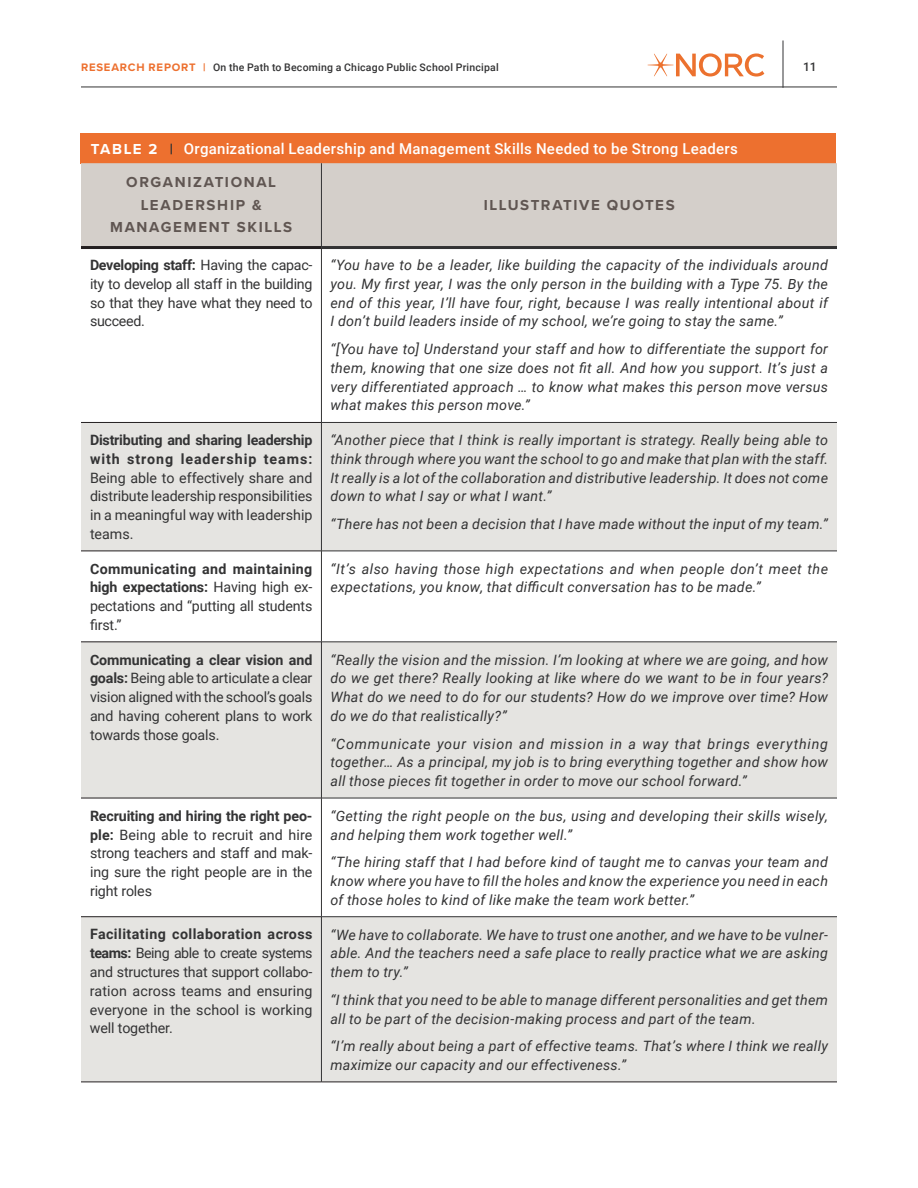
<style>
.page{position:relative;width:918px;height:1188px;background:#fff}
.page>*{position:absolute;margin:0;border:0;box-sizing:border-box;transform-origin:0 0}
.Table_Head-Roboto{font:500 15px "Roboto";letter-spacing:.02em;color:#fff}
.D_Head-Proxima{font:700 15px/22.5px "Proxima Nova";letter-spacing:.11em;color:#605652;text-align:center}
.NORC_Table_Text{font:italic 14.25px/18.8px "Roboto";letter-spacing:.02em;color:#333334;text-align:justify}
.NORC_Table_Text-2{font:14.25px/18.8px "Roboto";letter-spacing:-.01em;color:#333334;text-align:justify}
.t1{font:500 12px "Roboto";color:#333334}
.t2{font:500 10.5px "Roboto";letter-spacing:.02em;color:#333334}
.s1{font-family:"Proxima Nova";font-weight:700;font-size:11.25px;color:#ed702f}
.s2{font-family:"Proxima Nova";font-weight:700}
.s3{font-family:"Proxima Nova";font-weight:700;color:#333334}
.s4{font-weight:700}
</style>
<div class="page">
<svg style="left:648px;top:53px;width:116px;height:24px"></svg>
<hr style="left:81px;top:87px;width:756px;height:1px;background:#333334">
<hr style="left:783px;top:40px;width:1px;height:48px;background:#333334">
<div style="left:81px;top:133px;width:755px;height:31px;background:#ed702f"></div>
<div style="left:81px;top:163px;width:756px;height:83px;background:#d4cfca"></div>
<svg style="left:81px;top:423px;width:756px;height:659px;fill:#e5e4e1"></svg>
<hr style="left:321px;top:163px;width:1px;height:85px;background:#333334">
<hr style="left:321px;top:248px;width:1px;height:174px;background:#333334">
<hr style="left:321px;top:422px;width:516px;height:1px;background:#333334">
<hr style="left:321px;top:423px;width:1px;height:128px;background:#333334">
<hr style="left:321px;top:551px;width:516px;height:1px;background:#333334">
<hr style="left:321px;top:551px;width:1px;height:91px;background:#333334">
<hr style="left:321px;top:642px;width:516px;height:1px;background:#333334">
<hr style="left:321px;top:642px;width:1px;height:156px;background:#333334">
<hr style="left:321px;top:798px;width:516px;height:1px;background:#333334">
<hr style="left:321px;top:798px;width:1px;height:119px;background:#333334">
<hr style="left:321px;top:916px;width:516px;height:1px;background:#333334">
<hr style="left:321px;top:917px;width:1px;height:165px;background:#333334">
<hr style="left:81px;top:246px;width:240px;height:3px;background:#231f20">
<hr style="left:322px;top:246px;width:515px;height:3px;background:#333334">
<hr style="left:81px;top:422px;width:240px;height:1px;background:#231f20">
<hr style="left:81px;top:551px;width:240px;height:1px;background:#231f20">
<hr style="left:81px;top:642px;width:240px;height:1px;background:#231f20">
<hr style="left:81px;top:798px;width:240px;height:1px;background:#231f20">
<hr style="left:81px;top:916px;width:240px;height:1px;background:#231f20">
<hr style="left:81px;top:1082px;width:240px;height:1px;background:#231f20">
<hr style="left:321px;top:1082px;width:516px;height:1px;background:#231f20">
<p class="t2" style="left:81px;top:59px;width:419px"><span class="s1">RESEARCH REPORT |</span> On the Path to Becoming a Chicago Public School Principal</p>
<p class="t1" style="left:803px;top:58px;width:15px">11</p>
<p class="Table_Head-Roboto" style="left:91px;top:139px;width:649px"><span class="s2">TABLE 2</span> <span class="s3">|</span> Organizational Leadership and Management Skills Needed to be Strong Leaders</p>
<p class="D_Head-Proxima" style="left:110px;top:170px;width:184px">ORGANIZATIONAL<br>LEADERSHIP &amp;<br>MANAGEMENT SKILLS</p>
<p class="D_Head-Proxima" style="left:484px;top:193px;width:193px">ILLUSTRATIVE QUOTES</p>
<p class="NORC_Table_Text-2" style="left:90px;top:255px;width:224px"><span class="s4">Developing staff:</span> Having the capac&shy;ity to develop all staff in the building so that they have what they need to succeed.</p>
<p class="NORC_Table_Text" style="left:330px;top:255px;width:499px">“You have to be a leader, like building the capacity of the individuals around you. My first year, I was the only person in the building with a Type 75. By the end of this year, I’ll have four, right, because I was really intentional about if I don’t build leaders inside of my school, we’re going to stay the same.”</p>
<p class="NORC_Table_Text" style="left:330px;top:339px;width:499px">“[You have to] Understand your staff and how to differentiate the support for them, knowing that one size does not fit all. And how you support. It’s just a very differentiated approach … to know what makes this person move versus what makes this person move.”</p>
<p class="NORC_Table_Text-2" style="left:90px;top:430px;width:224px"><span class="s4">Distributing and sharing leadership with strong leadership teams:<br></span>Being able to effectively share and distribute leadership responsibilities in a meaningful way with leadership teams.</p>
<p class="NORC_Table_Text" style="left:330px;top:430px;width:499px">“Another piece that I think is really important is strategy. Really being able to think through where you want the school to go and make that plan with the staff.<br>It really is a lot of the collaboration and distributive leadership. It does not come down to what I say or what I want.”</p>
<p class="NORC_Table_Text" style="left:330px;top:514px;width:499px">“There has not been a decision that I have made without the input of my team.”</p>
<p class="NORC_Table_Text-2" style="left:90px;top:559px;width:224px"><span class="s4">Communicating and maintaining high expectations:</span> Having high ex&shy;pectations and “putting all students first.”</p>
<p class="NORC_Table_Text" style="left:330px;top:559px;width:499px">“It’s also having those high expectations and when people don’t meet the expectations, you know, that difficult conversation has to be made.”</p>
<p class="NORC_Table_Text-2" style="left:90px;top:650px;width:224px"><span class="s4">Communicating a clear vision and goals:</span> Being able to articulate a clear vision aligned with the school’s goals and having coherent plans to work towards those goals.</p>
<p class="NORC_Table_Text" style="left:330px;top:650px;width:499px">“Really the vision and the mission. I’m looking at where we are going, and how do we get there? Really looking at like where do we want to be in four years?<br>What do we need to do for our students? How do we improve over time? How do we do that realistically?”</p>
<p class="NORC_Table_Text" style="left:330px;top:734px;width:499px">“Communicate your vision and mission in a way that brings everything together… As a principal, my job is to bring everything together and show how all those pieces fit together in order to move our school forward.”</p>
<p class="NORC_Table_Text-2" style="left:90px;top:806px;width:224px"><span class="s4">Recruiting and hiring the right peo&shy;ple:</span> Being able to recruit and hire strong teachers and staff and mak&shy;ing sure the right people are in the right roles</p>
<p class="NORC_Table_Text" style="left:330px;top:806px;width:499px">“Getting the right people on the bus, using and developing their skills wisely, and helping them work together well.”</p>
<p class="NORC_Table_Text" style="left:330px;top:852px;width:499px">“The hiring staff that I had before kind of taught me to canvas your team and know where you have to fill the holes and know the experience you need in each of those holes to kind of like make the team work better.”</p>
<p class="NORC_Table_Text-2" style="left:90px;top:925px;width:224px"><span class="s4">Facilitating collaboration across teams:</span> Being able to create systems and structures that support collabo&shy;ration across teams and ensuring everyone in the school is working well together.</p>
<p class="NORC_Table_Text" style="left:330px;top:925px;width:499px">“We have to collaborate. We have to trust one another, and we have to be vulner&shy;able. And the teachers need a safe place to really practice what we are asking them to try.”</p>
<p class="NORC_Table_Text" style="left:330px;top:990px;width:499px">“I think that you need to be able to manage different personalities and get them all to be part of the decision-making process and part of the team.</p>
<p class="NORC_Table_Text" style="left:330px;top:1036px;width:499px">“I’m really about being a part of effective teams. That’s where I think we really maximize our capacity and our effectiveness.”</p>
</div>
